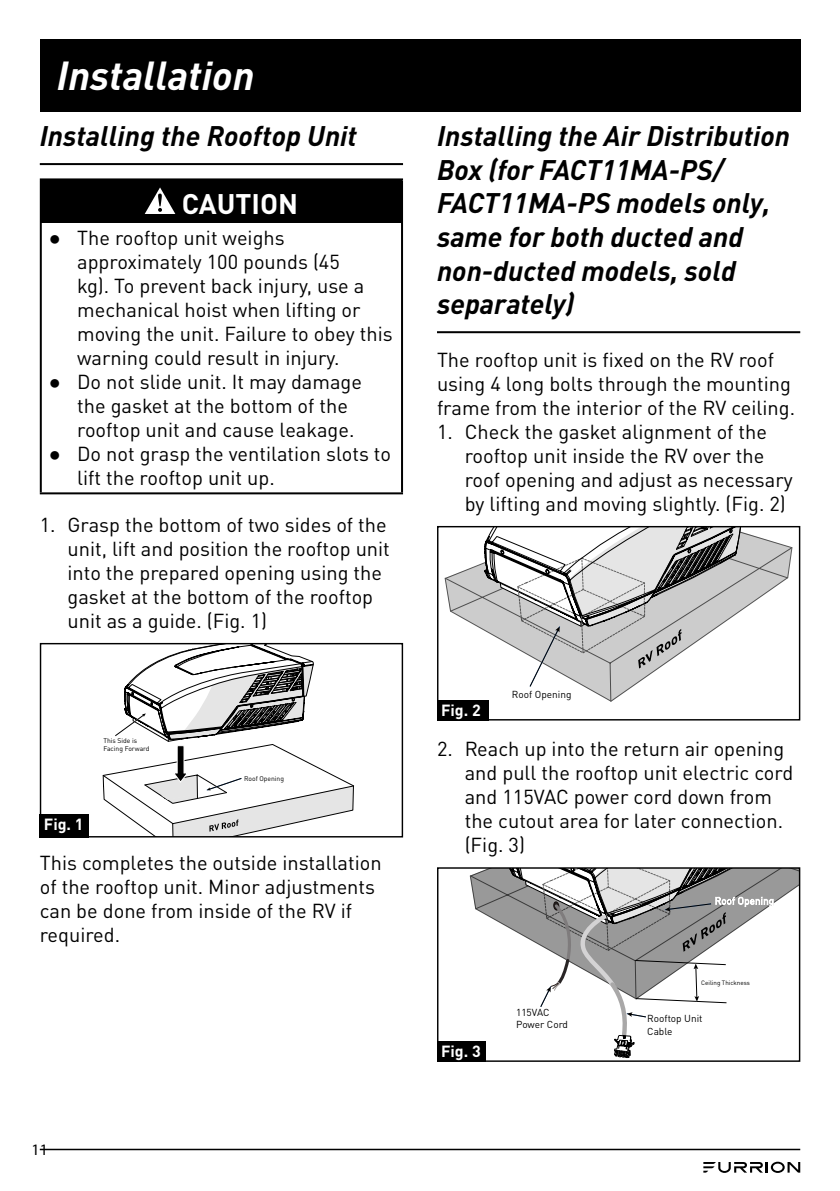
<style>
.page{position:relative;width:840px;height:1191px;background:#fff}
.page>*{position:absolute;margin:0;border:0;box-sizing:border-box;transform-origin:0 0}
.t1{font:italic 700 40px "DIN";color:#fff}
.t2{font:italic 700 28px/33.6px "DIN";color:#000}
.t3{font:700 28px "DIN Pro";color:#fff}
.t4{font:20px/24px "DIN Pro";color:#000}
.t5{font:700 16px "DIN Pro";color:#fff}
.t6{font:16px "Myriad Pro";color:#000}
.t7{font:10px/12px "DIN Pro";color:#000}
.t8{font:6.8px/8px "DIN Pro";color:#000}
.t9{font:6.2px "DIN Pro";color:#000}
.s1{font-family:"Arial"}
</style>
<div class="page">
<hr style="left:40px;top:1148px;width:759px;height:2px;background:#000">
<svg style="left:703px;top:1161px;width:96px;height:11px"></svg>
<div style="left:40px;top:40px;width:759px;height:72px;background:#000"></div>
<hr style="left:40px;top:163px;width:363px;height:2px;background:#000">
<div style="left:41px;top:179px;width:361px;height:43px;background:#000"></div>
<hr style="left:40px;top:178px;width:363px;height:2px;background:#000">
<hr style="left:40px;top:180px;width:2px;height:41px;background:#000">
<hr style="left:401px;top:180px;width:2px;height:41px;background:#000">
<hr style="left:40px;top:221px;width:363px;height:2px;background:#000">
<hr style="left:40px;top:223px;width:2px;height:269px;background:#000">
<hr style="left:401px;top:223px;width:2px;height:269px;background:#000">
<hr style="left:40px;top:492px;width:363px;height:2px;background:#000">
<svg style="left:145px;top:187px;width:30px;height:27px"></svg>
<svg style="left:103px;top:645px;width:251px;height:190px"></svg>
<div style="left:40px;top:643px;width:363px;height:194px;border:1px solid #000"></div>
<div style="left:40px;top:813px;width:49px;height:24px;background:#000"></div>
<hr style="left:437px;top:331px;width:362px;height:2px;background:#000">
<svg style="left:445px;top:536px;width:346px;height:165px"></svg>
<svg style="left:451px;top:528px;width:304px;height:159px"></svg>
<div style="left:437px;top:526px;width:362px;height:194px;border:1px solid #000"></div>
<div style="left:437px;top:700px;width:51px;height:20px;background:#000"></div>
<svg style="left:439px;top:720px;width:44px;height:1px"></svg>
<svg style="left:780px;top:869px;width:17px;height:30px"></svg>
<div style="left:437px;top:1040px;width:48px;height:21px;background:#000"></div>
<svg style="left:439px;top:868px;width:341px;height:194px"></svg>
<h1 class="t1" style="left:57px;top:50px;width:199px">Installation</h1>
<h2 class="t2" style="left:40px;top:118px;width:318px">Installing the Rooftop Unit</h2>
<h2 class="t3" style="left:182px;top:182px;width:118px">CAUTION</h2>
<p class="t4" style="left:77px;top:225px;width:317px;text-indent:-28px"><span class="s1">●</span> The rooftop unit weighs approximately 100 pounds (45<br>kg). To prevent back injury, use a mechanical hoist when lifting or moving the unit. Failure to obey this warning could result in injury.</p>
<p class="t4" style="left:77px;top:369px;width:286px;text-indent:-28px"><span class="s1">●</span> Do not slide unit. It may damage the gasket at the bottom of the rooftop unit and cause leakage.</p>
<p class="t4" style="left:77px;top:441px;width:315px;text-indent:-28px"><span class="s1">●</span> Do not grasp the ventilation slots to lift the rooftop unit up.</p>
<p class="t4" style="left:67px;top:511px;width:324px;text-indent:-28px">1. Grasp the bottom of two sides of the unit, lift and position the rooftop unit into the prepared opening using the gasket at the bottom of the rooftop unit as a guide. (Fig. 1)</p>
<p class="t8" style="left:103px;top:736px;width:48px">This Side is<br>Facing Forward</p>
<p class="t8" style="left:244px;top:774px;width:41px">Roof Opening</p>
<p class="t5" style="left:44px;top:812px;width:41px">Fig. 1</p>
<p class="t4" style="left:40px;top:849px;width:343px">This completes the outside installation of the rooftop unit. Minor adjustments can be done from inside of the RV if required.</p>
<p class="t6" style="left:32px;top:1141px;width:18px">11</p>
<h2 class="t2" style="left:437px;top:118px;width:354px">Installing the Air Distribution<br>Box (for FACT11MA-PS/<br>FACT11MA-PS models only, same for both ducted and non-ducted models, sold separately)</h2>
<p class="t4" style="left:437px;top:346px;width:359px">The rooftop unit is fixed on the RV roof using 4 long bolts through the mounting frame from the interior of the RV ceiling.</p>
<p class="t4" style="left:464px;top:418px;width:329px;text-indent:-28px">1. Check the gasket alignment of the rooftop unit inside the RV over the roof opening and adjust as necessary by lifting and moving slightly. (Fig. 2)</p>
<p class="t7" style="left:511px;top:688px;width:61px">Roof Opening</p>
<p class="t5" style="left:441px;top:698px;width:41px">Fig. 2</p>
<p class="t4" style="left:464px;top:735px;width:330px;text-indent:-28px">2. Reach up into the return air opening and pull the rooftop unit electric cord and 115VAC power cord down from the cutout area for later connection. (Fig. 3)</p>
<p class="t9" style="left:700px;top:978px;width:50px">Ceiling Thickness</p>
<p class="t5" style="left:441px;top:1039px;width:41px">Fig. 3</p>
<p class="t7" style="left:516px;top:1006px;width:53px">115VAC<br>Power Cord</p>
<p class="t7" style="left:647px;top:1012px;width:57px">Rooftop Unit<br>Cable</p>
</div>
